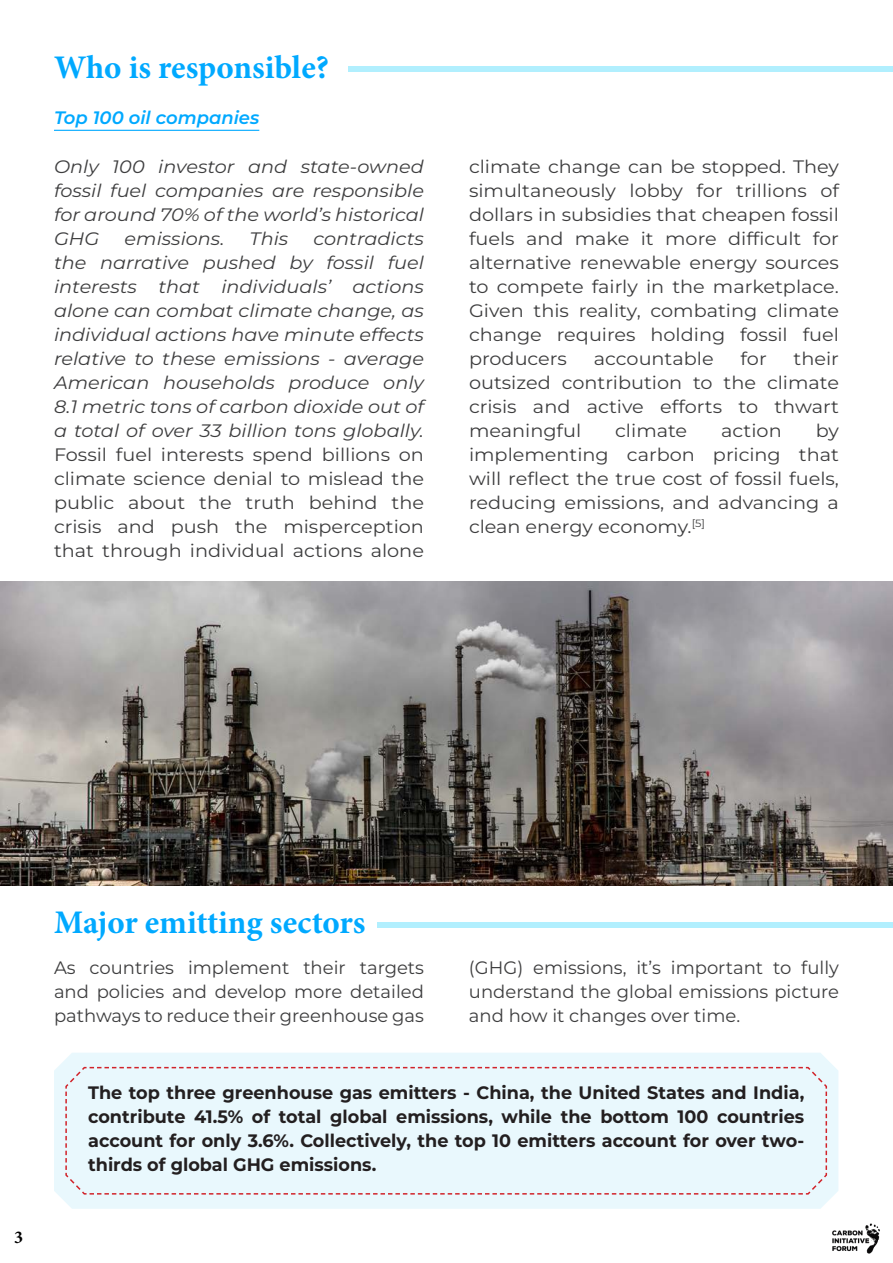
<style>
.page{position:relative;width:893px;height:1263px;background:#fff}
.page>*{position:absolute;margin:0;border:0;box-sizing:border-box;transform-origin:0 0}
.t1{font:700 33px "Minion Pro";letter-spacing:-.005em;color:#00a9ff}
.t2{font:italic 18px/24px "Montserrat";color:#3e3e3f;text-align:justify;scale:1.07 1}
.t3{font:18px/24px "Montserrat";color:#3e3e3f;text-align:justify;scale:1.07 1}
.t4{font:700 18px/24px "Montserrat";color:#231f20;text-align:justify}
.t5{font:18px/24px "Montserrat";color:#3e3e3f;text-align:justify}
.t6{font:italic 100 18px "Montserrat";color:#00a9ff}
.t7{font:700 18px "Minion Pro";color:#000}
.s1{font-style:normal}
</style>
<div class="page">
<img style="left:832px;top:1223px;width:48px;height:31px">
<img style="left:0;top:582px;width:893px;height:304px">
<div style="left:348px;top:66px;width:545px;height:5px;background:#b1effe"></div>
<hr style="left:54px;top:130px;width:205px;height:1px;background:#00a9ff">
<div style="left:378px;top:923px;width:515px;height:5px;background:#b1effe"></div>
<div style="left:54px;top:1053px;width:784px;height:156px;background:#e9f8fd"></div>
<div style="left:65px;top:1066px;width:763px;height:129px;background:#e9f8fd"></div>
<p class="t1" style="left:54px;top:44px;width:276px">Who is responsible?</p>
<p class="t6" style="left:54px;top:106px;width:207px">Top 100 oil companies</p>
<p class="t2" style="left:54px;top:154px;width:347px">Only 100 investor and state-owned fossil fuel companies are responsible for around 70% of the world’s historical GHG</p>
<p class="t2" style="left:54px;top:226px;width:347px;text-indent:259px">contradicts the narrative pushed by fossil fuel interests that individuals’ actions alone can combat climate change, as individual actions have minute effects relative to these emissions - average American households produce only 8.1 metric tons of carbon dioxide out of a total of over 33 billion tons globally.<br><span class="s1">Fossil fuel interests spend billions on climate science denial to mislead the public about the truth behind the crisis and push the misperception that through individual actions alone</span></p>
<p class="t2" style="left:125px;top:226px;width:95px">emissions.</p>
<p class="t2" style="left:250px;top:226px;width:38px">This</p>
<p class="t3" style="left:469px;top:154px;width:347px">climate change can be stopped. They simultaneously lobby for trillions of dollars in subsidies that cheapen fossil fuels and make it more difficult for alternative renewable energy sources to compete fairly in the marketplace.<br>Given this reality, combating climate change requires holding fossil fuel producers</p>
<p class="t3" style="left:594px;top:346px;width:113px">accountable</p>
<p class="t3" style="left:741px;top:346px;width:26px">for</p>
<p class="t3" style="left:469px;top:346px;width:347px;text-indent:325px">their outsized contribution to the climate crisis and active efforts to thwart meaningful</p>
<p class="t3" style="left:469px;top:418px;width:347px;text-indent:347px">by implementing carbon pricing that will reflect the true cost of fossil fuels, reducing emissions, and advancing a clean energy economy.<sup>[5]</sup></p>
<p class="t3" style="left:615px;top:418px;width:69px">climate</p>
<p class="t3" style="left:721px;top:418px;width:58px">action</p>
<p class="t7" style="left:14px;top:1224px;width:10px">3</p>
<p class="t1" style="left:54px;top:899px;width:313px">Major emitting sectors</p>
<p class="t5" style="left:54px;top:955px;width:371px">As countries implement their targets and policies and develop more detailed pathways to reduce their greenhouse gas</p>
<p class="t5" style="left:469px;top:955px;width:371px">(GHG) emissions, it’s important to fully understand the global emissions picture and how it changes over time.</p>
<p class="t4" style="left:88px;top:1080px;width:718px">The top three greenhouse gas emitters - China, the United States and India, contribute 41.5% of total global emissions, while the bottom 100 countries account for only 3.6%. Collectively, the top 10 emitters account for over two&shy;thirds of global GHG emissions.</p>
</div>
